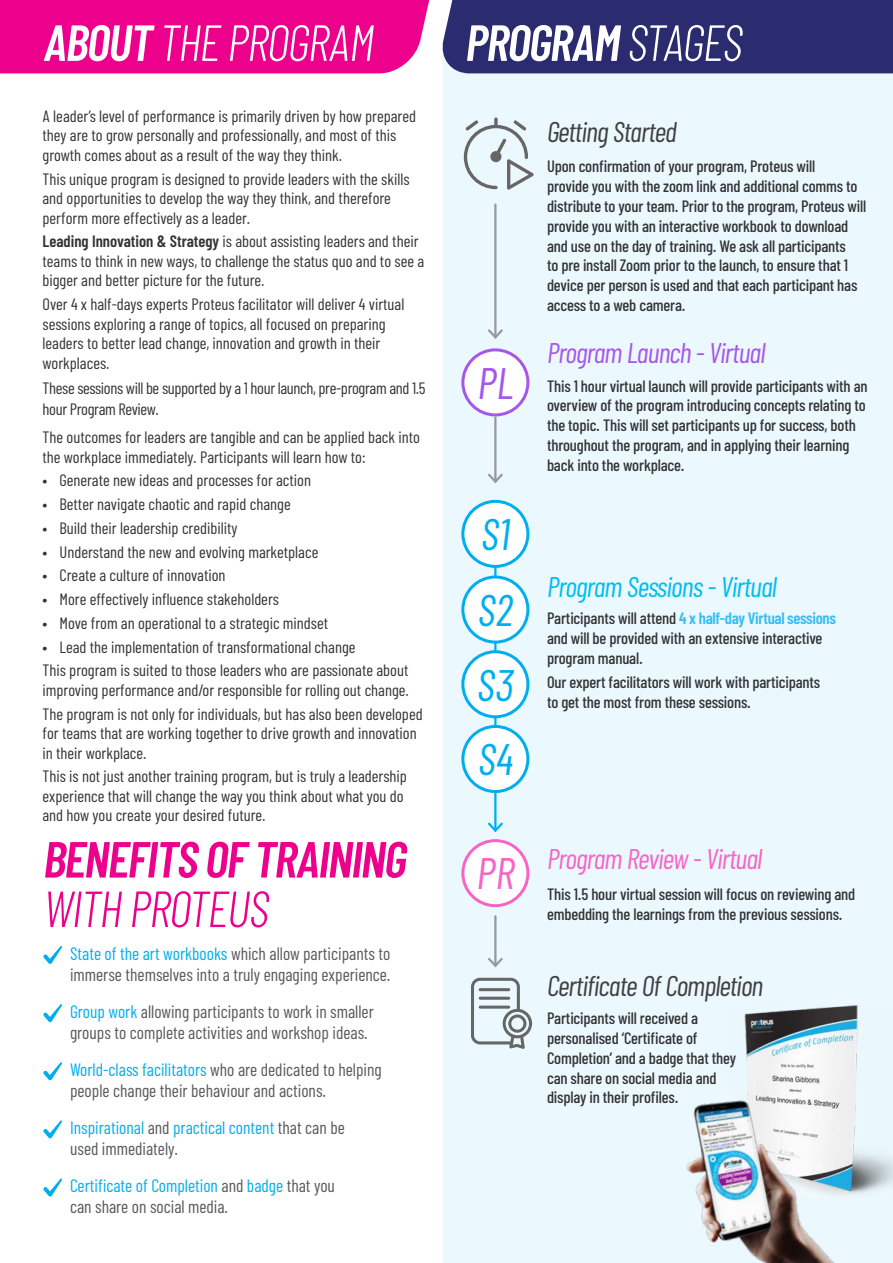
<style>
.page{position:relative;width:893px;height:1263px;background:#fff}
.page>*{position:absolute;margin:0;border:0;box-sizing:border-box;transform-origin:0 0}
.t1{font:italic 600 50.7px/49.5px "Barlow Condensed";letter-spacing:-.03em;color:#ec008c}
.t2{font:italic 300 50.7px "Barlow Condensed";letter-spacing:-.03em;color:#fff}
.t3{font:italic 600 50.7px "Barlow Condensed";letter-spacing:-.03em;color:#fff}
.t4{font:italic 44.25px "Barlow Condensed";color:#00aeef}
.t5{font:italic 44.25px "Barlow Condensed";color:#a656ec}
.t6{font:italic 44.25px "Barlow Condensed";color:#f665c6}
.times{font:italic 28.5px "Barlow Condensed";letter-spacing:-.03em;color:#404040}
.times-2{font:italic 28.5px "Barlow Condensed";letter-spacing:-.03em;color:#00bdf2}
.times-3{font:italic 28.5px "Barlow Condensed";letter-spacing:-.03em;color:#a656ec}
.times-4{font:italic 28.5px "Barlow Condensed";letter-spacing:-.03em;color:#f665c6}
.t7{font:18px/21px "Barlow Condensed";color:#58595b}
.t8{font:18px/21px "Barlow Condensed";color:#00aeef}
.Body_text{font:16.5px/19.5px "Barlow Condensed";color:#333}
.Topics{font:500 16.5px/19.8px "Barlow Condensed";letter-spacing:-.01em;color:#333}
.Body_text-2{font:16.5px/21px "Barlow Condensed";letter-spacing:-.02em;color:#333}
.s1{font-weight:600}
.s2{font-weight:300}
.s3{color:#00aeef}
.s4{color:#58595b}
.s5{font-weight:600;color:#34bdf2}
</style>
<div class="page">
<div style="left:443px;top:73px;width:450px;height:1190px;background:#ebf8fe"></div>
<svg style="left:43px;top:946px;width:19px;height:18px"></svg>
<svg style="left:43px;top:1004px;width:19px;height:18px"></svg>
<svg style="left:43px;top:1062px;width:19px;height:18px"></svg>
<svg style="left:43px;top:1120px;width:19px;height:18px"></svg>
<svg style="left:43px;top:1178px;width:19px;height:18px"></svg>
<svg style="left:0;top:0;width:893px;height:73px;background:#8c1e81"></svg>
<hr style="left:494px;top:508px;width:2px;height:322px;background:#00aeef">
<svg style="left:486px;top:820px;width:19px;height:14px"></svg>
<img style="left:728px;top:1003px;width:165px;height:195px">
<img style="left:669px;top:1087px;width:189px;height:176px">
<hr style="left:494px;top:205px;width:2px;height:132px;background:#97999c">
<svg style="left:486px;top:327px;width:19px;height:14px"></svg>
<hr style="left:494px;top:418px;width:2px;height:64px;background:#97999c">
<svg style="left:486px;top:472px;width:19px;height:13px"></svg>
<hr style="left:494px;top:916px;width:2px;height:50px;background:#97999c">
<svg style="left:486px;top:956px;width:19px;height:13px"></svg>
<div style="left:463px;top:350px;width:65px;height:65px;background:#fff;border-radius:50%"></div>
<div style="left:461px;top:348px;width:68px;height:68px;border:3px solid #a656ec;border-radius:50%"></div>
<div style="left:463px;top:501px;width:65px;height:65px;background:#fff;border-radius:50%"></div>
<div style="left:461px;top:500px;width:68px;height:68px;border:3px solid #00aeef;border-radius:50%"></div>
<div style="left:463px;top:577px;width:65px;height:65px;background:#fff;border-radius:50%"></div>
<div style="left:461px;top:575px;width:68px;height:68px;border:3px solid #00aeef;border-radius:50%"></div>
<div style="left:463px;top:652px;width:65px;height:65px;background:#fff;border-radius:50%"></div>
<div style="left:461px;top:650px;width:68px;height:68px;border:3px solid #00aeef;border-radius:50%"></div>
<div style="left:463px;top:726px;width:65px;height:65px;background:#fff;border-radius:50%"></div>
<div style="left:461px;top:725px;width:68px;height:68px;border:3px solid #00aeef;border-radius:50%"></div>
<svg style="left:464px;top:117px;width:70px;height:73px;background:#d0dadf"></svg>
<svg style="left:471px;top:978px;width:61px;height:71px;background:#c3ccd1"></svg>
<div style="left:463px;top:841px;width:65px;height:65px;background:#fff;border-radius:50%"></div>
<div style="left:461px;top:839px;width:68px;height:68px;border:3px solid #f665c6;border-radius:50%"></div>
<p class="t2" style="left:43px;top:11px;width:332px"><span class="s1">ABOUT</span> THE PROGRAM</p>
<p class="Body_text" style="left:43px;top:106px;width:375px">A leader’s level of performance is primarily driven by how prepared they are to grow personally and professionally, and most of this growth comes about as a result of the way they think.</p>
<p class="Body_text" style="left:43px;top:169px;width:368px">This unique program is designed to provide leaders with the skills and opportunities to develop the way they think, and therefore perform more effectively as a leader.</p>
<p class="Body_text" style="left:43px;top:231px;width:383px"><span class="s1">Leading Innovation &amp; Strategy</span> is about assisting leaders and their teams to think in new ways, to challenge the status quo and to see a bigger and better picture for the future.</p>
<p class="Body_text" style="left:43px;top:294px;width:363px">Over 4 x half-days experts Proteus facilitator will deliver 4 virtual sessions exploring a range of topics, all focused on preparing leaders to better lead change, innovation and growth in their workplaces.</p>
<p class="Body_text-2" style="left:43px;top:377px;width:385px">These sessions will be supported by a 1 hour launch, pre-program and 1.5 hour Program Review.</p>
<p class="Body_text" style="left:43px;top:427px;width:379px">The outcomes for leaders are tangible and can be applied back into the workplace immediately. Participants will learn how to:</p>
<p class="Body_text" style="left:43px;top:470px;width:270px">• Generate new ideas and processes for action</p>
<p class="Body_text" style="left:43px;top:494px;width:250px">• Better navigate chaotic and rapid change</p>
<p class="Body_text" style="left:43px;top:518px;width:196px">• Build their leadership credibility</p>
<p class="Body_text" style="left:43px;top:541px;width:277px">• Understand the new and evolving marketplace</p>
<p class="Body_text" style="left:43px;top:565px;width:185px">• Create a culture of innovation</p>
<p class="Body_text" style="left:43px;top:589px;width:238px">• More effectively influence stakeholders</p>
<p class="Body_text" style="left:43px;top:613px;width:287px">• Move from an operational to a strategic mindset</p>
<p class="Body_text" style="left:43px;top:636px;width:315px">• Lead the implementation of transformational change</p>
<p class="Body_text" style="left:43px;top:660px;width:368px">This program is suited to those leaders who are passionate about improving performance and/or responsible for rolling out change.</p>
<p class="Body_text" style="left:43px;top:703px;width:382px">The program is not only for individuals, but has also been developed for teams that are working together to drive growth and innovation in their workplace.</p>
<p class="Body_text" style="left:43px;top:766px;width:366px">This is not just another training program, but is truly a leadership experience that will change the way you think about what you do and how you create your desired future.</p>
<p class="t1" style="left:43px;top:833px;width:365px">BENEFITS OF TRAINING<br><span class="s2">WITH PROTEUS</span></p>
<p class="t7" style="left:70px;top:942px;width:322px"><span class="s3">State of the art workbooks</span> which allow participants to immerse themselves into a truly engaging experience.</p>
<p class="t7" style="left:70px;top:1000px;width:305px"><span class="s3">Group work</span> allowing participants to work in smaller groups to complete activities and workshop ideas.</p>
<p class="t7" style="left:70px;top:1058px;width:313px"><span class="s3">World-class facilitators</span> who are dedicated to helping people change their behaviour and actions.</p>
<p class="t8" style="left:70px;top:1117px;width:276px">Inspirational <span class="s4">and</span> practical content <span class="s4">that can be used immediately.</span></p>
<p class="t7" style="left:70px;top:1175px;width:266px"><span class="s3">Certificate of Completion</span> and <span class="s3">badge</span> that you can share on social media.</p>
<p class="t3" style="left:465px;top:11px;width:279px">PROGRAM <span class="s2">STAGES</span></p>
<p class="times" style="left:547px;top:114px;width:131px">Getting Started</p>
<p class="t5" style="left:477px;top:355px;width:37px">PL</p>
<p class="t4" style="left:481px;top:507px;width:30px">S1</p>
<p class="t4" style="left:478px;top:582px;width:37px">S2</p>
<p class="t4" style="left:477px;top:657px;width:38px">S3</p>
<p class="t4" style="left:478px;top:732px;width:37px">S4</p>
<p class="t6" style="left:476px;top:846px;width:39px">PR</p>
<p class="Topics" style="left:547px;top:156px;width:321px">Upon confirmation of your program, Proteus will<br>provide you with the zoom link and additional comms to distribute to your team. Prior to the program, Proteus will provide you with an interactive workbook to download and use on the day of training. We ask all participants<br>to pre install Zoom prior to the launch, to ensure that 1 device per person is used and that each participant has access to a web camera.</p>
<p class="times-3" style="left:547px;top:335px;width:220px">Program Launch - Virtual</p>
<p class="Topics" style="left:547px;top:375px;width:322px">This 1 hour virtual launch will provide participants with an overview of the program introducing concepts relating to the topic. This will set participants up for success, both throughout the program, and in applying their learning back into the workplace.</p>
<p class="times-2" style="left:547px;top:569px;width:231px">Program Sessions - Virtual</p>
<p class="Topics" style="left:547px;top:608px;width:290px">Participants will attend <span class="s5">4 x half-day Virtual sessions </span>and will be provided with an extensive interactive program manual.</p>
<p class="Topics" style="left:547px;top:672px;width:275px">Our expert facilitators will work with participants to get the most from these sessions.</p>
<p class="times-4" style="left:547px;top:841px;width:217px">Program Review - Virtual</p>
<p class="Topics" style="left:547px;top:884px;width:310px">This 1.5 hour virtual session will focus on reviewing and embedding the learnings from the previous sessions.</p>
<p class="times" style="left:547px;top:968px;width:218px">Certificate Of Completion</p>
<p class="Topics" style="left:547px;top:1008px;width:191px">Participants will received a personalised ‘Certificate of<br>Completion’ and a badge that they can share on social media and display in their profiles.</p>
</div>
